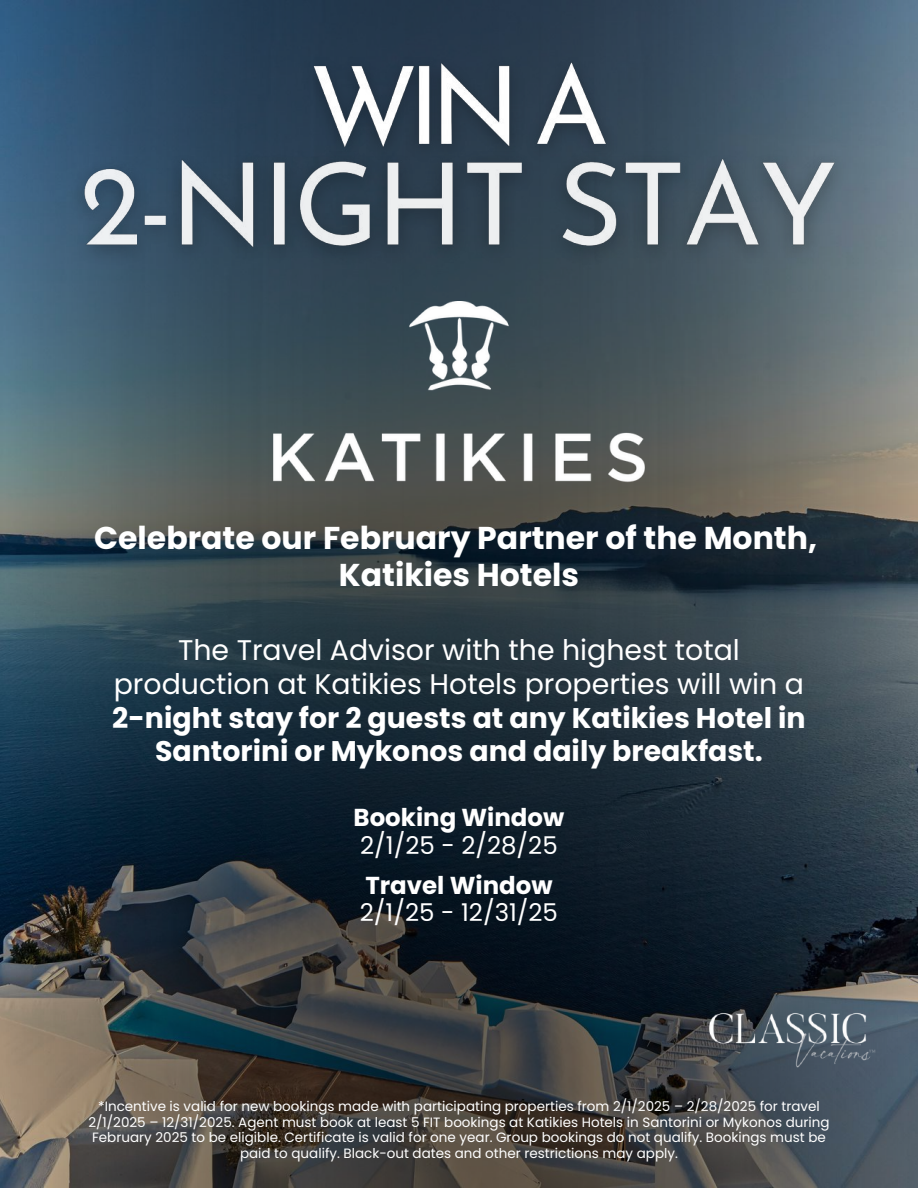
<style>
.page{position:relative;width:918px;height:1188px;background:#fff}
.page>*{position:absolute;margin:0;border:0;box-sizing:border-box;transform-origin:0 0}
.t1{font:700 31.5px/37.2px "Poppins";color:#fff;text-align:center}
.t2{font:28.35px/33.8px "Poppins";color:#fff;text-align:center}
.t3{font:700 28.35px/33.8px "Poppins";color:#fff;text-align:center}
.t4{font:24.45px "Poppins";color:#fff}
.t5{font:700 24.45px "Poppins";color:#fff}
.t6{font:13.5px/15.8px "Poppins";color:#fff;text-align:center}
</style>
<div class="page">
<img style="left:0;top:0;width:918px;height:1188px">
<img style="left:708px;top:1012px;width:169px;height:55px">
<img style="left:273px;top:301px;width:372px;height:185px">
<img style="left:58px;top:135px;width:805px;height:144px">
<img style="left:291px;top:43px;width:338px;height:132px">
<h1 class="t1" style="left:94px;top:519px;width:724px">Celebrate our February Partner of the Month,<br>Katikies Hotels</h1>
<h2 class="t2" style="left:114px;top:633px;width:692px">The Travel Advisor with the highest total production at Katikies Hotels properties will win a</h2>
<h2 class="t3" style="left:112px;top:701px;width:695px">2-night stay for 2 guests at any Katikies Hotel in<br>Santorini or Mykonos and daily breakfast.</h2>
<h3 class="t5" style="left:354px;top:800px;width:212px">Booking Window</h3>
<h3 class="t4" style="left:360px;top:828px;width:199px">2/1/25 - 2/28/25</h3>
<h3 class="t5" style="left:365px;top:868px;width:189px">Travel Window</h3>
<h3 class="t4" style="left:360px;top:895px;width:200px">2/1/25 - 12/31/25</h3>
<p class="t6" style="left:88px;top:1098px;width:743px">*Incentive is valid for new bookings made with participating properties from 2/1/2025 – 2/28/2025 for travel 2/1/2025 – 12/31/2025. Agent must book at least 5 FIT bookings at Katikies Hotels in Santorini or Mykonos during February 2025 to be eligible. Certificate is valid for one year. Group bookings do not qualify. Bookings must be paid to qualify. Black-out dates and other restrictions may apply.</p>
</div>
